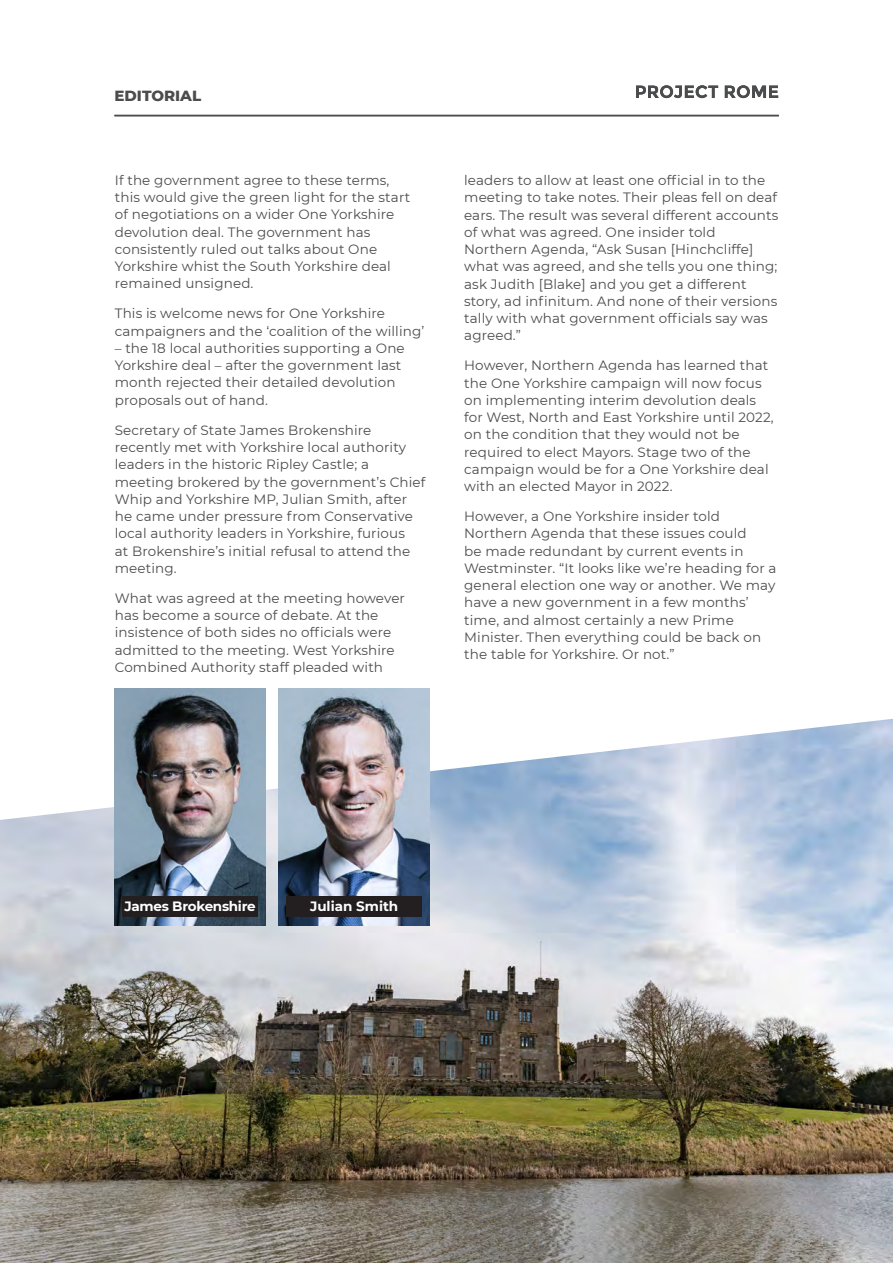
<style>
.page{position:relative;width:893px;height:1263px;background:#fff}
.page>*{position:absolute;margin:0;border:0;box-sizing:border-box;transform-origin:0 0}
.t1{font:800 15px "Montserrat";color:#4b4c4d}
.t2{font:13.5px/17.2px "Montserrat";letter-spacing:.01em;color:#4b4c4d}
.t3{font:700 13.5px "Montserrat";letter-spacing:-.02em;color:#fff}
.t4{font:700 13.5px "Montserrat";color:#fff}
</style>
<div class="page">
<img style="left:0;top:820px;width:893px;height:443px">
<hr style="left:114px;top:115px;width:665px;height:1px;background:#4b4c4d">
<svg style="left:636px;top:85px;width:82px;height:13px"></svg>
<svg style="left:725px;top:85px;width:53px;height:13px"></svg>
<svg style="left:1px;top:688px;width:892px;height:132px"></svg>
<img style="left:115px;top:689px;width:150px;height:236px">
<div style="left:122px;top:896px;width:136px;height:20px;background:#231f20"></div>
<img style="left:279px;top:689px;width:150px;height:236px">
<div style="left:286px;top:896px;width:136px;height:20px;background:#231f20"></div>
<p class="t1" style="left:114px;top:85px;width:88px">EDITORIAL</p>
<p class="t2" style="left:115px;top:171px;width:297px">If the government agree to these terms, this would give the green light for the start of negotiations on a wider One Yorkshire devolution deal. The government has consistently ruled out talks about One Yorkshire whist the South Yorkshire deal remained unsigned.</p>
<p class="t2" style="left:115px;top:305px;width:311px">This is welcome news for One Yorkshire campaigners and the ‘coalition of the willing’</p>
<p class="t2" style="left:115px;top:339px;width:291px">– the 18 local authorities supporting a One Yorkshire deal – after the government last month rejected their detailed devolution proposals out of hand.</p>
<p class="t2" style="left:115px;top:421px;width:312px">Secretary of State James Brokenshire recently met with Yorkshire local authority leaders in the historic Ripley Castle; a meeting brokered by the government’s Chief Whip and Yorkshire MP, Julian Smith, after he came under pressure from Conservative local authority leaders in Yorkshire, furious<br>at Brokenshire’s initial refusal to attend the meeting.</p>
<p class="t2" style="left:115px;top:589px;width:292px">What was agreed at the meeting however has become a source of debate. At the insistence of both sides no officials were admitted to the meeting. West Yorkshire Combined Authority staff pleaded with</p>
<p class="t2" style="left:464px;top:171px;width:316px">leaders to allow at least one official in to the meeting to take notes. Their pleas fell on deaf ears. The result was several different accounts of what was agreed. One insider told Northern Agenda, “Ask Susan [Hinchcliffe] what was agreed, and she tells you one thing; ask Judith [Blake] and you get a different story, ad infinitum. And none of their versions tally with what government officials say was agreed.”</p>
<p class="t2" style="left:464px;top:356px;width:311px">However, Northern Agenda has learned that the One Yorkshire campaign will now focus on implementing interim devolution deals for West, North and East Yorkshire until 2022, on the condition that they would not be required to elect Mayors. Stage two of the campaign would be for a One Yorkshire deal with an elected Mayor in 2022.</p>
<p class="t2" style="left:464px;top:507px;width:314px">However, a One Yorkshire insider told Northern Agenda that these issues could<br>be made redundant by current events in Westminster. “It looks like we’re heading for a general election one way or another. We may have a new government in a few months’ time, and almost certainly a new Prime Minister. Then everything could be back on the table for Yorkshire. Or not.”</p>
<p class="t3" style="left:125px;top:896px;width:133px">James Brokenshire</p>
<p class="t4" style="left:310px;top:896px;width:90px">Julian Smith</p>
</div>
